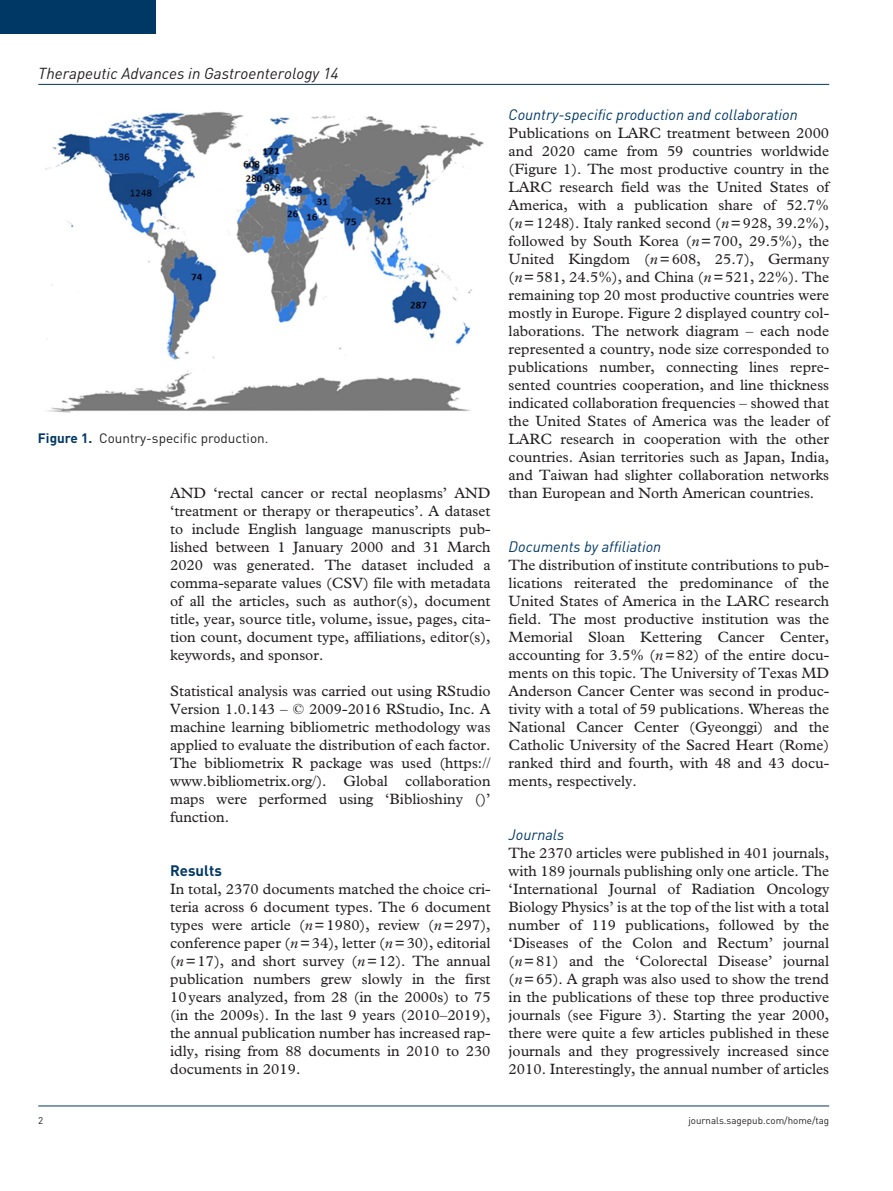
<style>
.page{position:relative;width:893px;height:1191px;background:#fff}
.page>*{position:absolute;margin:0;border:0;box-sizing:border-box;transform-origin:0 0}
.t1{font:italic 15.75px "DIN";color:#231f20}
.t2{font:15px/18px "Plantin Std";color:#231f20;text-align:justify}
.t3{font:italic 15px "DIN";color:#003865}
.t4{font:700 15px "DIN";color:#003865}
.t5{font:13.5px "DIN";color:#231f20}
.t6{font:9.75px "DIN";color:#231f20}
.s1{font-weight:700;color:#003865}
.s2{font-style:italic}
</style>
<div class="page">
<hr style="left:38px;top:84px;width:791px;height:1px;background:#003865">
<hr style="left:38px;top:1105px;width:791px;height:1px;background:#003865">
<div style="left:0;top:0;width:155px;height:34px;background:#003865"></div>
<img style="left:45px;top:112px;width:439px;height:301px">
<p class="t1" style="left:38px;top:63px;width:302px">Therapeutic Advances in Gastroenterology 14</p>
<p class="t5" style="left:38px;top:429px;width:232px"><span class="s1">Figure 1.</span> Country-specific production.</p>
<p class="t2" style="left:170px;top:484px;width:322px">AND ‘rectal cancer or rectal neoplasms’ AND ‘treatment or therapy or therapeutics’. A dataset to include English language manuscripts pub&shy;lished between 1 January 2000 and 31 March 2020 was generated. The dataset included a comma-separate values (CSV) file with metadata of all the articles, such as author(s), document title, year, source title, volume, issue, pages, cita&shy;tion count, document type, affiliations, editor(s), keywords, and sponsor.</p>
<p class="t2" style="left:170px;top:682px;width:322px">Statistical analysis was carried out using RStudio Version 1.0.143 – © 2009-2016 RStudio, Inc. A machine learning bibliometric methodology was applied to evaluate the distribution of each factor.<br>The bibliometrix R package was used (https:// www.bibliometrix.org/). Global collaboration maps were performed using ‘Biblioshiny ()’ function.</p>
<p class="t4" style="left:170px;top:861px;width:53px">Results</p>
<p class="t2" style="left:170px;top:880px;width:322px">In total, 2370 documents matched the choice cri&shy;teria across 6 document types. The 6 document types were article (<span class="s2">n</span>=1980), review (<span class="s2">n</span>=297), conference paper (<span class="s2">n</span>=34), letter (<span class="s2">n</span>=30), editorial (<span class="s2">n</span>=17), and short survey (<span class="s2">n</span>=12). The annual publication numbers grew slowly in the first 10years analyzed, from 28 (in the 2000s) to 75 (in the 2009s). In the last 9 years (2010–2019), the annual publication number has increased rap&shy;idly, rising from 88 documents in 2010 to 230 documents in 2019.</p>
<p class="t3" style="left:509px;top:105px;width:291px">Country-specific production and collaboration</p>
<p class="t2" style="left:509px;top:124px;width:322px">Publications on LARC treatment between 2000 and 2020 came from 59 countries worldwide (Figure 1). The most productive country in the LARC research field was the United States of America, with a publication share of 52.7% (<span class="s2">n</span>=1248). Italy ranked second (<span class="s2">n</span>=928, 39.2%), followed by South Korea (<span class="s2">n</span>=700, 29.5%), the United Kingdom (<span class="s2">n</span>=608, 25.7), Germany (<span class="s2">n</span>=581, 24.5%), and China (<span class="s2">n</span>=521, 22%). The remaining top 20 most productive countries were mostly in Europe. Figure 2 displayed country col&shy;laborations. The network diagram – each node represented a country, node size corresponded to publications number, connecting lines repre&shy;sented countries cooperation, and line thickness indicated collaboration frequencies – showed that the United States of America was the leader of LARC research in cooperation with the other countries. Asian territories such as Japan, India, and Taiwan had slighter collaboration networks than European and North American countries.</p>
<p class="t3" style="left:509px;top:537px;width:154px">Documents by affiliation</p>
<p class="t2" style="left:509px;top:556px;width:322px">The distribution of institute contributions to pub&shy;lications reiterated the predominance of the United States of America in the LARC research field. The most productive institution was the Memorial Sloan Kettering Cancer Center, accounting for 3.5% (<span class="s2">n</span>=82) of the entire docu&shy;ments on this topic. The University of Texas MD Anderson Cancer Center was second in produc&shy;tivity with a total of 59 publications. Whereas the National Cancer Center (Gyeonggi) and the Catholic University of the Sacred Heart (Rome) ranked third and fourth, with 48 and 43 docu&shy;ments, respectively.</p>
<p class="t3" style="left:509px;top:825px;width:57px">Journals</p>
<p class="t2" style="left:509px;top:844px;width:322px">The 2370 articles were published in 401 journals, with 189 journals publishing only one article. The ‘International Journal of Radiation Oncology Biology Physics’ is at the top of the list with a total number of 119 publications, followed by the ‘Diseases of the Colon and Rectum’ journal (<span class="s2">n</span>=81) and the ‘Colorectal Disease’ journal (<span class="s2">n</span>=65). A graph was also used to show the trend in the publications of these top three productive journals (see Figure 3). Starting the year 2000, there were quite a few articles published in these journals and they progressively increased since 2010. Interestingly, the annual number of articles</p>
<p class="t6" style="left:38px;top:1114px;width:7px">2</p>
<p class="t6" style="left:688px;top:1114px;width:142px">journals.sagepub.com/home/tag</p>
</div>
